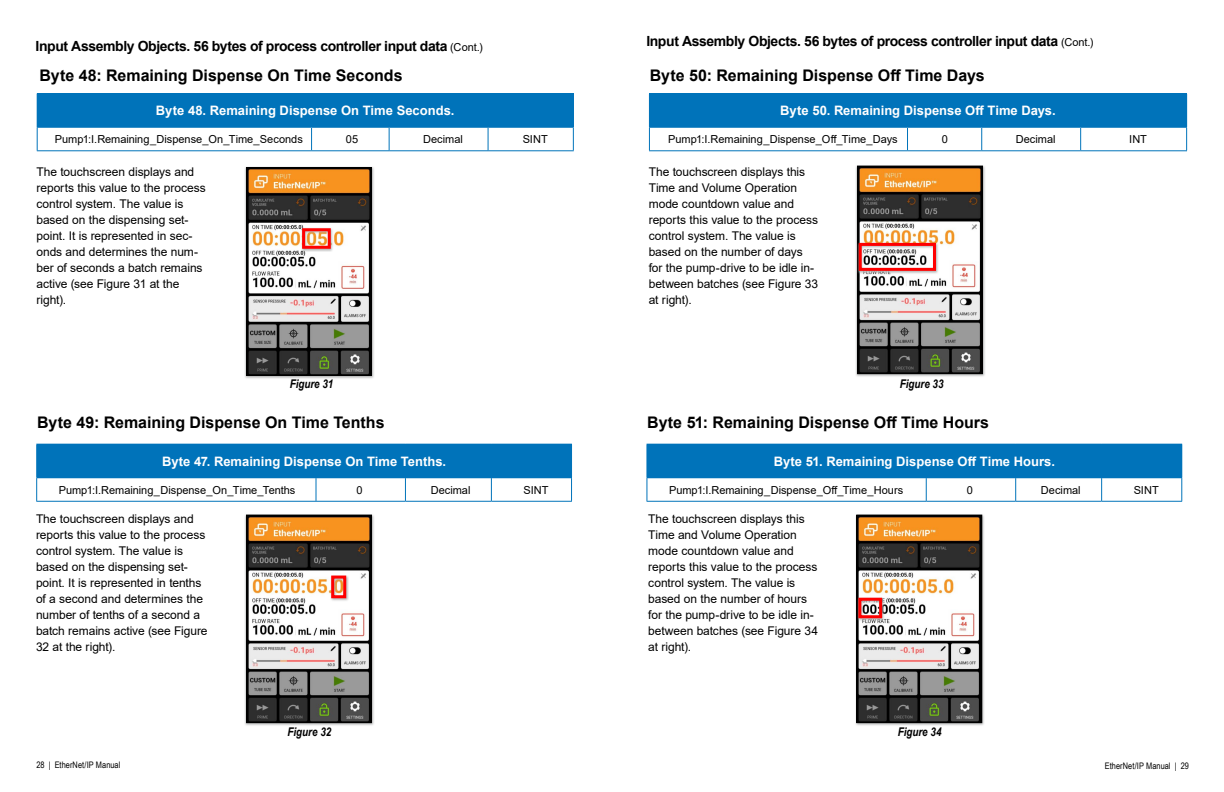
<style>
.page{position:relative;width:1224px;height:792px;background:#fff}
.page>*{position:absolute;margin:0;border:0;box-sizing:border-box;transform-origin:0 0}
.Subhead_01{font:700 16px "Arial";color:#000}
.subhead_black_14{font:700 14px "Arial";letter-spacing:-.03em;color:#000}
.table_headers{font:700 13px "Arial";color:#fff}
.text_left_black{font:12px/16px "Arial";letter-spacing:-.005em;color:#000}
.text_figures_center{font:italic 700 12px "Arial Narrow";color:#000}
.table_text_center{font:11px "Arial";color:#000}
.t1{font:9px "Arial Narrow";letter-spacing:.005em;color:#000}
.s1{font-weight:400;font-size:11px}
</style>
<div class="page">
<div style="left:37px;top:444px;width:535px;height:34px;background:#0073ba"></div>
<hr style="left:36px;top:444px;width:280px;height:1px;background:#0073ba">
<hr style="left:36px;top:445px;width:1px;height:32px;background:#0073ba">
<hr style="left:36px;top:477px;width:280px;height:1px;background:#0073ba">
<svg style="left:36px;top:478px;width:1px;height:23px"></svg>
<svg style="left:316px;top:478px;width:1px;height:23px"></svg>
<svg style="left:405px;top:478px;width:1px;height:23px"></svg>
<svg style="left:491px;top:478px;width:1px;height:23px"></svg>
<svg style="left:571px;top:478px;width:1px;height:23px"></svg>
<hr style="left:36px;top:501px;width:280px;height:1px;background:#0073ba">
<hr style="left:316px;top:501px;width:89px;height:1px;background:#0073ba">
<hr style="left:405px;top:501px;width:86px;height:1px;background:#0073ba">
<hr style="left:491px;top:501px;width:81px;height:1px;background:#0073ba">
<svg style="left:244px;top:514px;width:130px;height:212px"></svg>
<img style="left:248px;top:517px;width:122px;height:204px">
<div style="left:246px;top:515px;width:126px;height:208px;border:1px solid #000"></div>
<svg style="left:330px;top:575px;width:19px;height:27px"></svg>
<div style="left:331px;top:576px;width:15px;height:22px;border:3px solid #f00"></div>
<div style="left:244px;top:166px;width:131px;height:213px;background:linear-gradient(to right,#c1c2c2,#c0c1c1)"></div>
<img style="left:248px;top:169px;width:122px;height:205px">
<div style="left:246px;top:167px;width:126px;height:209px;border:1px solid #000"></div>
<svg style="left:300px;top:227px;width:34px;height:25px"></svg>
<div style="left:302px;top:228px;width:29px;height:21px;border:3px solid #f00"></div>
<div style="left:37px;top:94px;width:536px;height:33px;background:#0073ba"></div>
<hr style="left:37px;top:93px;width:275px;height:1px;background:#0073ba">
<hr style="left:312px;top:93px;width:77px;height:1px;background:#0073ba">
<hr style="left:389px;top:93px;width:99px;height:1px;background:#0073ba">
<hr style="left:488px;top:93px;width:86px;height:1px;background:#0073ba">
<hr style="left:573px;top:94px;width:1px;height:33px;background:#0073ba">
<hr style="left:37px;top:127px;width:275px;height:1px;background:#0073ba">
<svg style="left:37px;top:128px;width:1px;height:22px"></svg>
<hr style="left:312px;top:127px;width:77px;height:1px;background:#0073ba">
<svg style="left:311px;top:128px;width:1px;height:22px"></svg>
<hr style="left:389px;top:127px;width:99px;height:1px;background:#0073ba">
<svg style="left:389px;top:128px;width:1px;height:22px"></svg>
<hr style="left:488px;top:127px;width:86px;height:1px;background:#0073ba">
<svg style="left:488px;top:128px;width:1px;height:22px"></svg>
<svg style="left:573px;top:128px;width:1px;height:22px"></svg>
<hr style="left:37px;top:150px;width:275px;height:1px;background:#0073ba">
<hr style="left:312px;top:150px;width:77px;height:1px;background:#0073ba">
<hr style="left:389px;top:150px;width:99px;height:1px;background:#0073ba">
<hr style="left:488px;top:150px;width:86px;height:1px;background:#0073ba">
<div style="left:647px;top:444px;width:535px;height:34px;background:#0073ba"></div>
<svg style="left:647px;top:478px;width:1px;height:23px"></svg>
<svg style="left:926px;top:478px;width:1px;height:23px"></svg>
<svg style="left:1015px;top:478px;width:1px;height:23px"></svg>
<svg style="left:1101px;top:478px;width:1px;height:23px"></svg>
<svg style="left:1181px;top:478px;width:1px;height:23px"></svg>
<hr style="left:647px;top:501px;width:279px;height:1px;background:#0073ba">
<hr style="left:926px;top:501px;width:90px;height:1px;background:#0073ba">
<hr style="left:1016px;top:501px;width:86px;height:1px;background:#0073ba">
<hr style="left:1102px;top:501px;width:80px;height:1px;background:#0073ba">
<div style="left:855px;top:514px;width:130px;height:213px;background:linear-gradient(to right,#d9dada,#dadbdb)"></div>
<img style="left:858px;top:517px;width:122px;height:204px">
<div style="left:856px;top:515px;width:126px;height:208px;border:1px solid #000"></div>
<svg style="left:857px;top:597px;width:28px;height:25px"></svg>
<div style="left:858px;top:598px;width:24px;height:20px;border:3px solid #f00"></div>
<div style="left:649px;top:94px;width:538px;height:33px;background:#0073ba"></div>
<hr style="left:649px;top:93px;width:259px;height:1px;background:#0073ba">
<hr style="left:908px;top:93px;width:74px;height:1px;background:#0073ba">
<hr style="left:982px;top:93px;width:99px;height:1px;background:#0073ba">
<hr style="left:1081px;top:93px;width:106px;height:1px;background:#0073ba">
<hr style="left:649px;top:127px;width:259px;height:1px;background:#0073ba">
<svg style="left:649px;top:128px;width:1px;height:22px"></svg>
<hr style="left:908px;top:127px;width:74px;height:1px;background:#0073ba">
<svg style="left:907px;top:128px;width:1px;height:22px"></svg>
<hr style="left:982px;top:127px;width:99px;height:1px;background:#0073ba">
<svg style="left:981px;top:128px;width:1px;height:22px"></svg>
<hr style="left:1081px;top:127px;width:106px;height:1px;background:#0073ba">
<svg style="left:1080px;top:128px;width:1px;height:22px"></svg>
<svg style="left:1186px;top:128px;width:1px;height:22px"></svg>
<hr style="left:649px;top:150px;width:259px;height:1px;background:#0073ba">
<hr style="left:908px;top:150px;width:74px;height:1px;background:#0073ba">
<hr style="left:982px;top:150px;width:99px;height:1px;background:#0073ba">
<hr style="left:1081px;top:150px;width:106px;height:1px;background:#0073ba">
<svg style="left:855px;top:165px;width:130px;height:212px"></svg>
<img style="left:859px;top:168px;width:122px;height:204px">
<div style="left:857px;top:166px;width:126px;height:208px;border:1px solid #000"></div>
<svg style="left:857px;top:242px;width:82px;height:32px"></svg>
<div style="left:859px;top:243px;width:77px;height:28px;border:3px solid #f00"></div>
<p class="subhead_black_14" style="left:36px;top:36px;width:449px">Input Assembly Objects. 56 bytes of process controller input data <span class="s1">(Cont.)</span></p>
<p class="subhead_black_14" style="left:646px;top:31px;width:449px">Input Assembly Objects. 56 bytes of process controller input data <span class="s1">(Cont.)</span></p>
<p class="Subhead_01" style="left:40px;top:64px;width:365px">Byte 48: Remaining Dispense On Time Seconds</p>
<p class="Subhead_01" style="left:650px;top:64px;width:336px">Byte 50: Remaining Dispense Off Time Days</p>
<p class="table_headers" style="left:156px;top:101px;width:300px">Byte 48. Remaining Dispense On Time Seconds.</p>
<p class="table_text_center" style="left:55px;top:132px;width:249px">Pump1:I.Remaining_Dispense_On_Time_Seconds</p>
<p class="table_text_center" style="left:346px;top:132px;width:14px">05</p>
<p class="table_text_center" style="left:423px;top:132px;width:41px">Decimal</p>
<p class="table_text_center" style="left:523px;top:132px;width:27px">SINT</p>
<p class="table_headers" style="left:780px;top:101px;width:277px">Byte 50. Remaining Dispense Off Time Days.</p>
<p class="table_text_center" style="left:668px;top:132px;width:231px">Pump1:I.Remaining_Dispense_Off_Time_Days</p>
<p class="table_text_center" style="left:942px;top:132px;width:8px">0</p>
<p class="table_text_center" style="left:1016px;top:132px;width:41px">Decimal</p>
<p class="table_text_center" style="left:1129px;top:132px;width:19px">INT</p>
<p class="text_left_black" style="left:36px;top:164px;width:171px">The touchscreen displays and reports this value to the process control system. The value is based on the dispensing set&shy;point. It is represented in sec&shy;onds and determines the num&shy;ber of seconds a batch remains active (see Figure 31 at the right).</p>
<p class="text_left_black" style="left:649px;top:164px;width:171px">The touchscreen displays this<br>Time and Volume Operation mode countdown value and reports this value to the process control system. The value is based on the number of days for the pump-drive to be idle in&shy;between batches (see Figure 33 at right).</p>
<p class="text_figures_center" style="left:290px;top:375px;width:45px">Figure 31</p>
<p class="text_figures_center" style="left:900px;top:375px;width:45px">Figure 33</p>
<p class="Subhead_01" style="left:37px;top:412px;width:349px">Byte 49: Remaining Dispense On Time Tenths</p>
<p class="Subhead_01" style="left:647px;top:412px;width:343px">Byte 51: Remaining Dispense Off Time Hours</p>
<p class="table_headers" style="left:162px;top:452px;width:286px">Byte 47. Remaining Dispense On Time Tenths.</p>
<p class="table_text_center" style="left:59px;top:482px;width:238px">Pump1:I.Remaining_Dispense_On_Time_Tenths</p>
<p class="table_text_center" style="left:357px;top:482px;width:8px">0</p>
<p class="table_text_center" style="left:431px;top:482px;width:41px">Decimal</p>
<p class="table_text_center" style="left:523px;top:482px;width:27px">SINT</p>
<p class="table_headers" style="left:774px;top:452px;width:283px">Byte 51. Remaining Dispense Off Time Hours.</p>
<p class="table_text_center" style="left:669px;top:482px;width:236px">Pump1:I.Remaining_Dispense_Off_Time_Hours</p>
<p class="table_text_center" style="left:967px;top:482px;width:8px">0</p>
<p class="table_text_center" style="left:1041px;top:482px;width:41px">Decimal</p>
<p class="table_text_center" style="left:1134px;top:482px;width:27px">SINT</p>
<p class="text_left_black" style="left:36px;top:511px;width:171px">The touchscreen displays and reports this value to the process control system. The value is based on the dispensing set&shy;point. It is represented in tenths</p>
<p class="text_left_black" style="left:36px;top:591px;width:173px">of a second and determines the number of tenths of a second a batch remains active (see Figure<br>32 at the right).</p>
<p class="text_left_black" style="left:648px;top:511px;width:171px">The touchscreen displays this<br>Time and Volume Operation mode countdown value and reports this value to the process control system. The value is based on the number of hours for the pump-drive to be idle in&shy;between batches (see Figure 34 at right).</p>
<p class="text_figures_center" style="left:288px;top:723px;width:45px">Figure 32</p>
<p class="text_figures_center" style="left:898px;top:723px;width:45px">Figure 34</p>
<p class="t1" style="left:36px;top:758px;width:86px">28 | EtherNet/IP Manual</p>
<p class="t1" style="left:1105px;top:759px;width:86px">EtherNet/IP Manual | 29</p>
</div>
